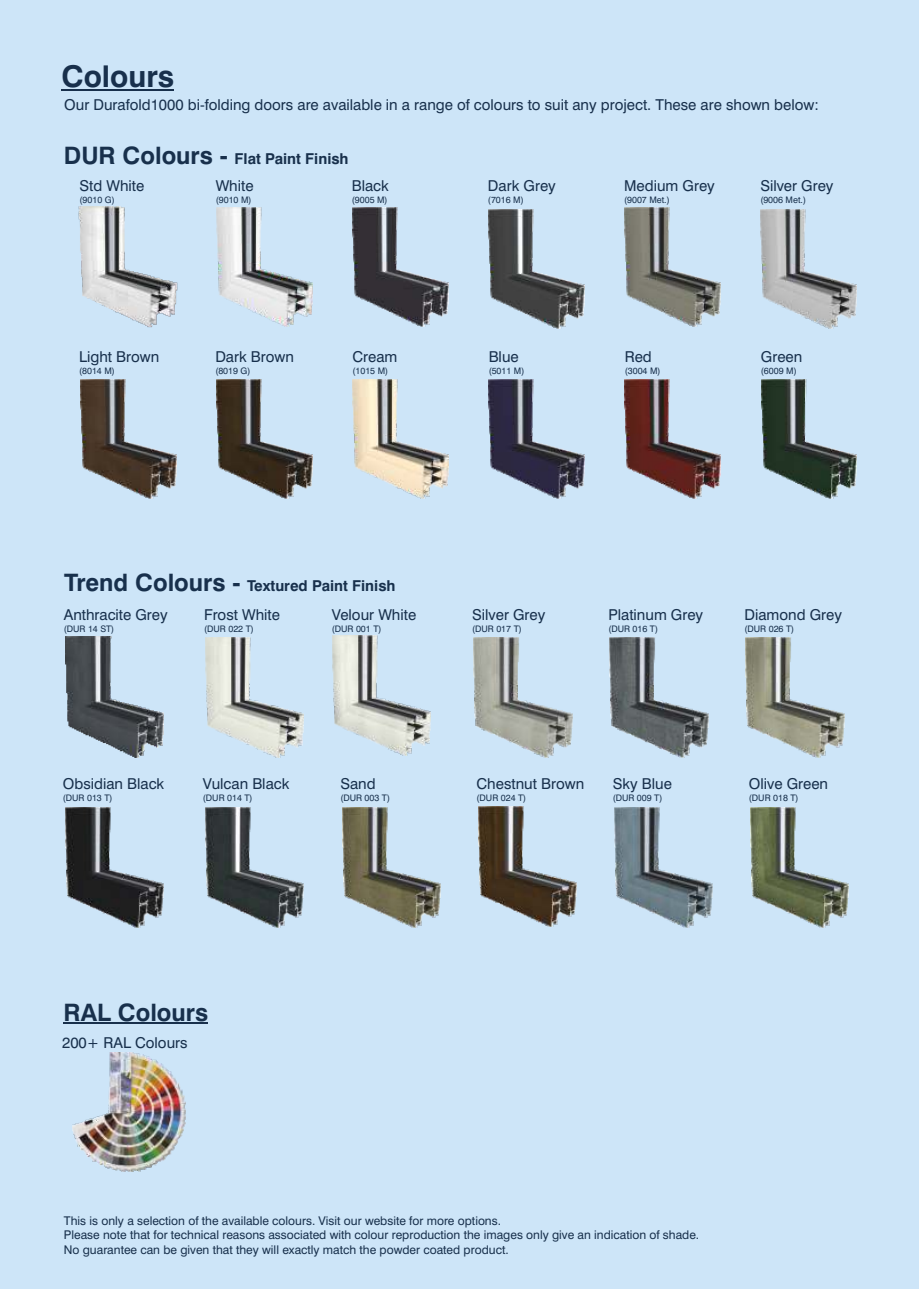
<style>
.page{position:relative;width:919px;height:1289px;background:#fff}
.page>*{position:absolute;margin:0;border:0;box-sizing:border-box;transform-origin:0 0}
.t1{font:700 30px "Swiss 721 BT";color:#18304c}
.t2{font:700 24px "Swiss 721 BT";color:#18304c}
.t3{font:15px "Swiss 721 BT";color:#18304c}
.t4{font:700 15px/26.7px "Swiss 721 BT";color:#18304c}
.t5{font:12px "Swiss 721 BT";color:#18304c}
.t6{font:9px "Swiss 721 BT";color:#18304c}
.s1{font-size:24px}
.s2{font-weight:400}
</style>
<div class="page">
<div style="left:0;top:0;width:918px;height:1288px;background:#cde5f8"></div>
<hr style="left:61px;top:89px;width:113px;height:2px;background:#18304c">
<img style="left:78px;top:206px;width:100px;height:122px">
<img style="left:216px;top:208px;width:96px;height:119px">
<img style="left:352px;top:208px;width:96px;height:119px">
<img style="left:488px;top:209px;width:96px;height:119px">
<img style="left:624px;top:208px;width:96px;height:119px">
<img style="left:761px;top:209px;width:95px;height:119px">
<img style="left:216px;top:379px;width:96px;height:119px">
<img style="left:80px;top:379px;width:96px;height:119px">
<img style="left:352px;top:379px;width:96px;height:119px">
<img style="left:488px;top:379px;width:96px;height:119px">
<img style="left:624px;top:379px;width:96px;height:119px">
<img style="left:761px;top:379px;width:95px;height:119px">
<hr style="left:64px;top:1022px;width:144px;height:1px;background:#18304c">
<img style="left:72px;top:1052px;width:114px;height:119px">
<img style="left:206px;top:637px;width:98px;height:120px">
<img style="left:473px;top:637px;width:99px;height:120px">
<img style="left:205px;top:807px;width:98px;height:120px">
<img style="left:342px;top:807px;width:99px;height:120px">
<img style="left:614px;top:807px;width:98px;height:120px">
<img style="left:65px;top:807px;width:98px;height:120px">
<img style="left:478px;top:806px;width:98px;height:120px">
<img style="left:750px;top:807px;width:98px;height:120px">
<img style="left:332px;top:635px;width:98px;height:120px">
<img style="left:609px;top:637px;width:99px;height:120px">
<img style="left:746px;top:637px;width:98px;height:120px">
<img style="left:65px;top:636px;width:98px;height:121px">
<h1 class="t1" style="left:61px;top:64px;width:114px">Colours</h1>
<p class="t3" style="left:64px;top:98px;width:756px">Our Durafold1000 bi-folding doors are available in a range of colours to suit any project. These are shown below:</p>
<p class="t4" style="left:79px;top:147px;width:270px;text-indent:-16px"><span class="s1">DUR Colours -</span> Flat Paint Finish<br><span class="s2">Std White</span></p>
<p class="t6" style="left:79px;top:196px;width:37px">(9010 G)</p>
<p class="t3" style="left:352px;top:180px;width:39px">Black</p>
<p class="t6" style="left:352px;top:196px;width:37px">(9005 M)</p>
<p class="t3" style="left:216px;top:180px;width:39px">White</p>
<p class="t6" style="left:216px;top:196px;width:37px">(9010 M)</p>
<p class="t3" style="left:488px;top:180px;width:69px">Dark Grey</p>
<p class="t6" style="left:488px;top:197px;width:37px">(7016 M)</p>
<p class="t3" style="left:624px;top:180px;width:92px">Medium Grey</p>
<p class="t6" style="left:624px;top:196px;width:47px">(9007 Met.)</p>
<p class="t3" style="left:760px;top:180px;width:75px">Silver Grey</p>
<p class="t6" style="left:760px;top:196px;width:47px">(9006 Met.)</p>
<p class="t3" style="left:79px;top:350px;width:82px">Light Brown</p>
<p class="t6" style="left:79px;top:367px;width:37px">(8014 M)</p>
<p class="t3" style="left:215px;top:350px;width:80px">Dark Brown</p>
<p class="t6" style="left:215px;top:367px;width:37px">(8019 G)</p>
<p class="t3" style="left:352px;top:350px;width:46px">Cream</p>
<p class="t6" style="left:352px;top:367px;width:37px">(1015 M)</p>
<p class="t3" style="left:488px;top:350px;width:32px">Blue</p>
<p class="t6" style="left:488px;top:367px;width:37px">(5011 M)</p>
<p class="t3" style="left:624px;top:350px;width:29px">Red</p>
<p class="t6" style="left:624px;top:367px;width:37px">(3004 M)</p>
<p class="t3" style="left:760px;top:350px;width:43px">Green</p>
<p class="t6" style="left:760px;top:367px;width:37px">(6009 M)</p>
<p class="t4" style="left:64px;top:574px;width:333px"><span class="s1">Trend Colours -</span> Textured Paint Finish</p>
<p class="t3" style="left:64px;top:608px;width:105px">Anthracite Grey</p>
<p class="t6" style="left:64px;top:625px;width:52px">(DUR 14 ST)</p>
<p class="t3" style="left:204px;top:608px;width:77px">Frost White</p>
<p class="t6" style="left:204px;top:625px;width:51px">(DUR 022 T)</p>
<p class="t3" style="left:332px;top:608px;width:86px">Velour White</p>
<p class="t6" style="left:332px;top:625px;width:51px">(DUR 001 T)</p>
<p class="t3" style="left:472px;top:608px;width:75px">Silver Grey</p>
<p class="t6" style="left:472px;top:625px;width:51px">(DUR 017 T)</p>
<p class="t3" style="left:608px;top:608px;width:96px">Platinum Grey</p>
<p class="t6" style="left:608px;top:625px;width:51px">(DUR 016 T)</p>
<p class="t3" style="left:744px;top:608px;width:99px">Diamond Grey</p>
<p class="t6" style="left:744px;top:625px;width:51px">(DUR 026 T)</p>
<p class="t3" style="left:63px;top:777px;width:103px">Obsidian Black</p>
<p class="t6" style="left:63px;top:794px;width:51px">(DUR 013 T)</p>
<p class="t3" style="left:203px;top:777px;width:88px">Vulcan Black</p>
<p class="t6" style="left:203px;top:794px;width:51px">(DUR 014 T)</p>
<p class="t3" style="left:340px;top:777px;width:37px">Sand</p>
<p class="t6" style="left:340px;top:794px;width:51px">(DUR 003 T)</p>
<p class="t3" style="left:476px;top:777px;width:109px">Chestnut Brown</p>
<p class="t6" style="left:476px;top:794px;width:51px">(DUR 024 T)</p>
<p class="t3" style="left:612px;top:777px;width:61px">Sky Blue</p>
<p class="t6" style="left:612px;top:794px;width:51px">(DUR 009 T)</p>
<p class="t3" style="left:748px;top:777px;width:81px">Olive Green</p>
<p class="t6" style="left:748px;top:794px;width:51px">(DUR 018 T)</p>
<h2 class="t2" style="left:64px;top:1002px;width:146px">RAL Colours</h2>
<p class="t3" style="left:62px;top:1036px;width:127px">200+ RAL Colours</p>
<p class="t5" style="left:64px;top:1215px;width:438px">This is only a selection of the available colours. Visit our website for more options.</p>
<p class="t5" style="left:64px;top:1244px;width:446px">No guarantee can be given that they will exactly match the powder coated product.</p>
<p class="t5" style="left:64px;top:1230px;width:636px">Please note that for technical reasons associated with colour reproduction the images only give an indication of shade.</p>
</div>
